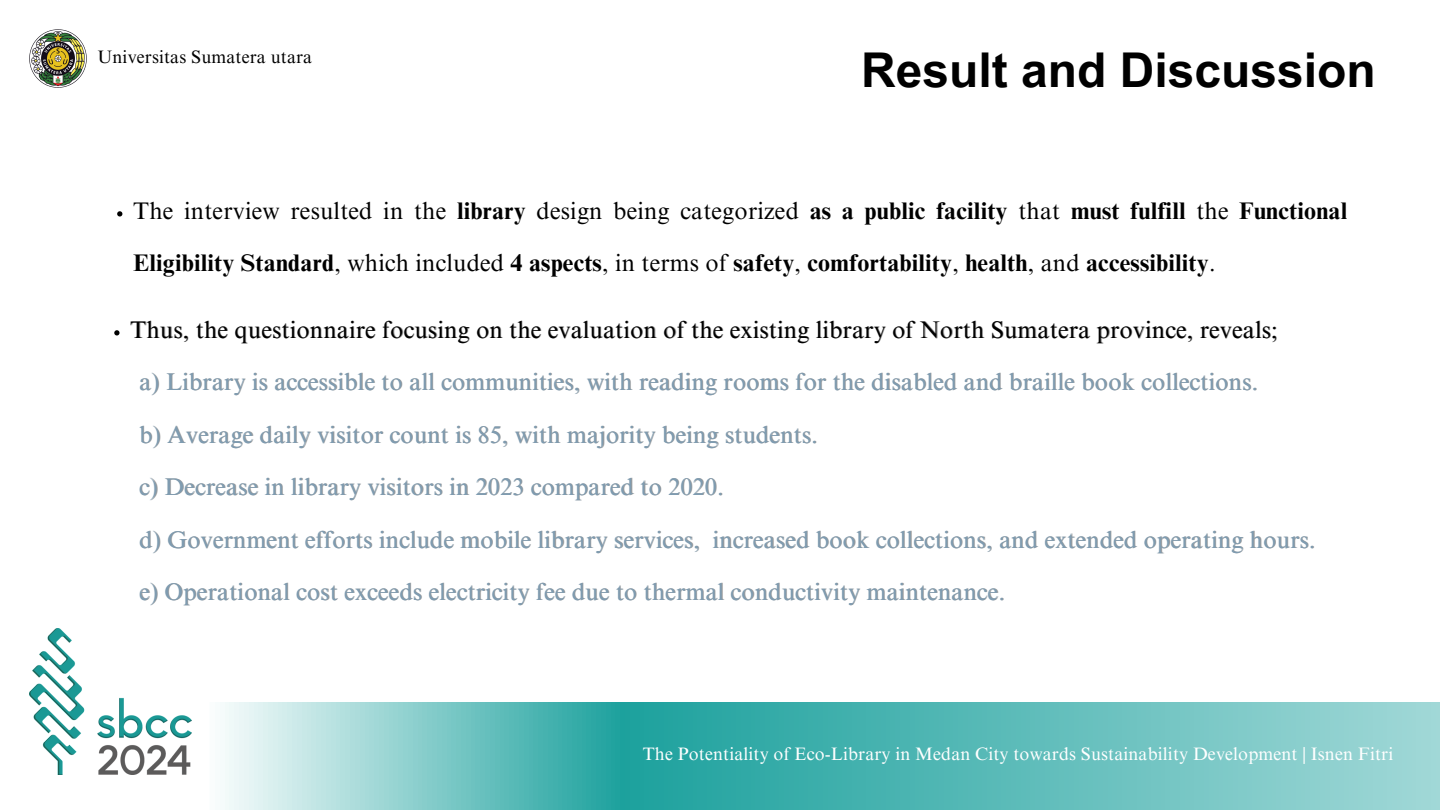
<style>
.page{position:relative;width:1440px;height:810px;background:#fff}
.page>*{position:absolute;margin:0;border:0;box-sizing:border-box;transform-origin:0 0}
.t1{font:700 48px "Arial MT Pro";color:#000}
.t2{font:24px/52.5px "Times NRMT Pro";letter-spacing:.01em;color:#7f9cb1}
.t3{font:700 24px/52.5px "Times NRMT Pro";letter-spacing:.01em;color:#000}
.t4{font:24px "Times NRMT Pro";letter-spacing:.01em;color:#000}
.t5{font:18px "Times NRMT Pro";letter-spacing:.01em;color:#fff}
.t6{font:18px "Times NRMT Pro";letter-spacing:.01em;color:#000}
.s1{font-weight:400}
</style>
<div class="page">
<svg style="left:225px;top:703px;width:1215px;height:107px;background:#6cc2bf"></svg>
<img style="left:29px;top:629px;width:162px;height:146px">
<img style="left:29px;top:30px;width:58px;height:58px">
<svg style="left:117px;top:211px;width:5px;height:6px"></svg>
<svg style="left:114px;top:330px;width:6px;height:5px"></svg>
<p class="t6" style="left:98px;top:50px;width:216px">Universitas Sumatera utara</p>
<h1 class="t1" style="left:861px;top:52px;width:516px">Result and Discussion</h1>
<h1 class="t3" style="left:133px;top:187px;width:1216px"><span class="s1">The interview resulted in the</span> library <span class="s1">design being categorized</span> as a public facility <span class="s1">that</span> must fulfill <span class="s1">the</span> Functional<br>Eligibility Standard<span class="s1">, which included</span> 4 aspects<span class="s1">, in terms of</span> safety<span class="s1">,</span> comfortability<span class="s1">,</span> health<span class="s1">, and</span> accessibility<span class="s1">.</span></h1>
<p class="t4" style="left:130px;top:321px;width:1149px">Thus, the questionnaire focusing on the evaluation of the existing library of North Sumatera province, reveals;</p>
<h2 class="t2" style="left:139px;top:359px;width:1120px">a) Library is accessible to all communities, with reading rooms for the disabled and braille book collections.</h2>
<p class="t2" style="left:139px;top:411px;width:1178px">b) Average daily visitor count is 85, with majority being students.<br>c) Decrease in library visitors in 2023 compared to 2020.<br>d) Government efforts include mobile library services, increased book collections, and extended operating hours. e) Operational cost exceeds electricity fee due to thermal conductivity maintenance.</p>
<p class="t5" style="left:643px;top:747px;width:752px">The Potentiality of Eco-Library in Medan City towards Sustainability Development | Isnen Fitri</p>
</div>
